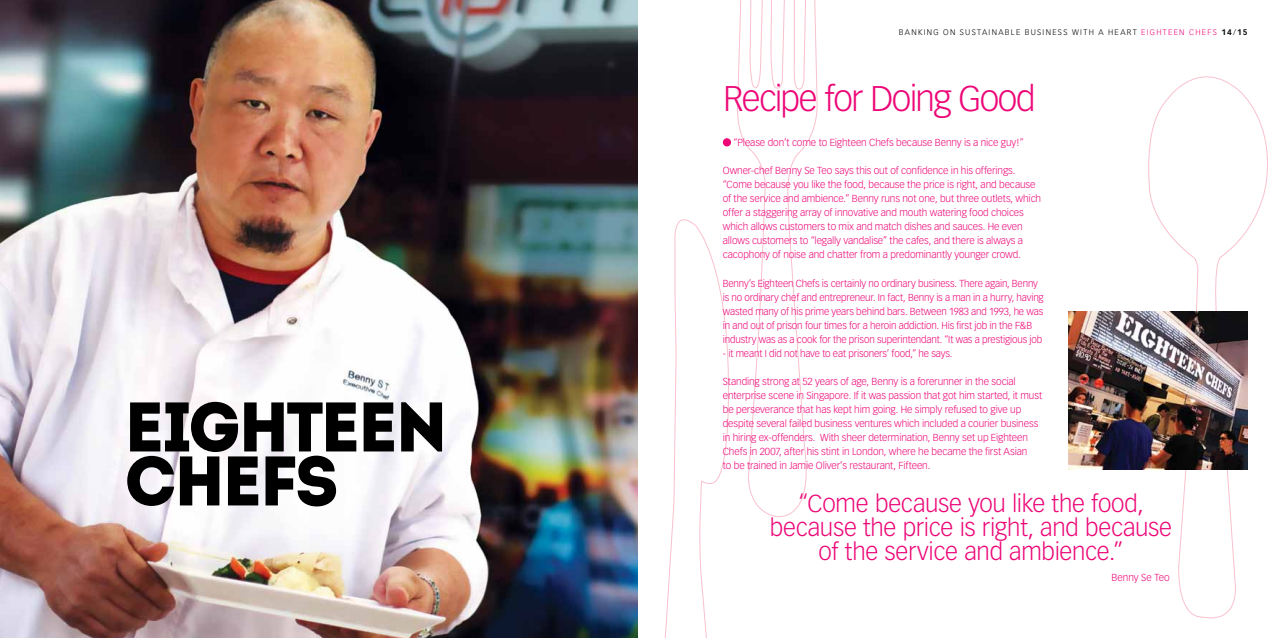
<style>
.page{position:relative;width:1276px;height:638px;background:#fff}
.page>*{position:absolute;margin:0;border:0;box-sizing:border-box;transform-origin:0 0}
.t1{font:70px/54px "Intro";letter-spacing:-.05em;color:#000}
.t2{font:300 35px "Vectora LH";letter-spacing:-.045em;color:#ed0677}
.t3{font:300 24px/24px "Vectora LH";letter-spacing:-.01em;color:#ed0677;text-align:center}
.t4{font:300 10px/14px "Vectora LH";letter-spacing:-.01em;color:#ed0677}
.t5{font:300 8px "Vectora LH";letter-spacing:.165em;color:#000}
.s1{color:#ed0677}
.s2{font-weight:700}
</style>
<div class="page">
<img style="left:0;top:0;width:638px;height:638px">
<svg style="left:737px;top:0;width:80px;height:518px"></svg>
<svg style="left:1142px;top:76px;width:126px;height:543px"></svg>
<svg style="left:664px;top:219px;width:65px;height:419px"></svg>
<div style="left:723px;top:138px;width:8px;height:8px;background:#ed0677;border-radius:50%"></div>
<img style="left:1068px;top:312px;width:179px;height:157px">
<h1 class="t1" style="left:124px;top:400px;width:325px">EIGHTEEN<br>CHEFS</h1>
<p class="t5" style="left:899px;top:28px;width:350px">BANKING ON SUSTAINABLE BUSINESS WITH A HEART <span class="s1">EIGHTEEN CHEFS</span> <span class="s2">14</span>/<span class="s2">15</span></p>
<h2 class="t2" style="left:723px;top:79px;width:313px">Recipe for Doing Good</h2>
<p class="t4" style="left:733px;top:136px;width:292px">“Please don’t come to Eighteen Chefs because Benny is a nice guy!”</p>
<p class="t4" style="left:723px;top:164px;width:320px">Owner-chef Benny Se Teo says this out of confidence in his offerings. “Come because you like the food, because the price is right, and because of the service and ambience.” Benny runs not one, but three outlets, which offer a staggering array of innovative and mouth watering food choices which allows customers to mix and match dishes and sauces. He even allows customers to “legally vandalise” the cafes, and there is always a cacophony of noise and chatter from a predominantly younger crowd.</p>
<p class="t4" style="left:723px;top:276px;width:322px">Benny’s Eighteen Chefs is certainly no ordinary business. There again, Benny is no ordinary chef and entrepreneur. In fact, Benny is a man in a hurry, having wasted many of his prime years behind bars. Between 1983 and 1993, he was in and out of prison four times for a heroin addiction. His first job in the F&amp;B industry was as a cook for the prison superintendant. “It was a prestigious job</p>
<p class="t4" style="left:723px;top:346px;width:231px">- it meant I did not have to eat prisoners’ food,” he says.</p>
<p class="t4" style="left:723px;top:374px;width:321px">Standing strong at 52 years of age, Benny is a forerunner in the social enterprise scene in Singapore. If it was passion that got him started, it must be perseverance that has kept him going. He simply refused to give up despite several failed business ventures which included a courier business in hiring ex-offenders. With sheer determination, Benny set up Eighteen Chefs in 2007, after his stint in London, where he became the first Asian<br>to be trained in Jamie Oliver’s restaurant, Fifteen.</p>
<h3 class="t3" style="left:770px;top:491px;width:404px">“Come because you like the food, because the price is right, and because of the service and ambience.”</h3>
<p class="t4" style="left:1111px;top:571px;width:60px">Benny Se Teo</p>
</div>
